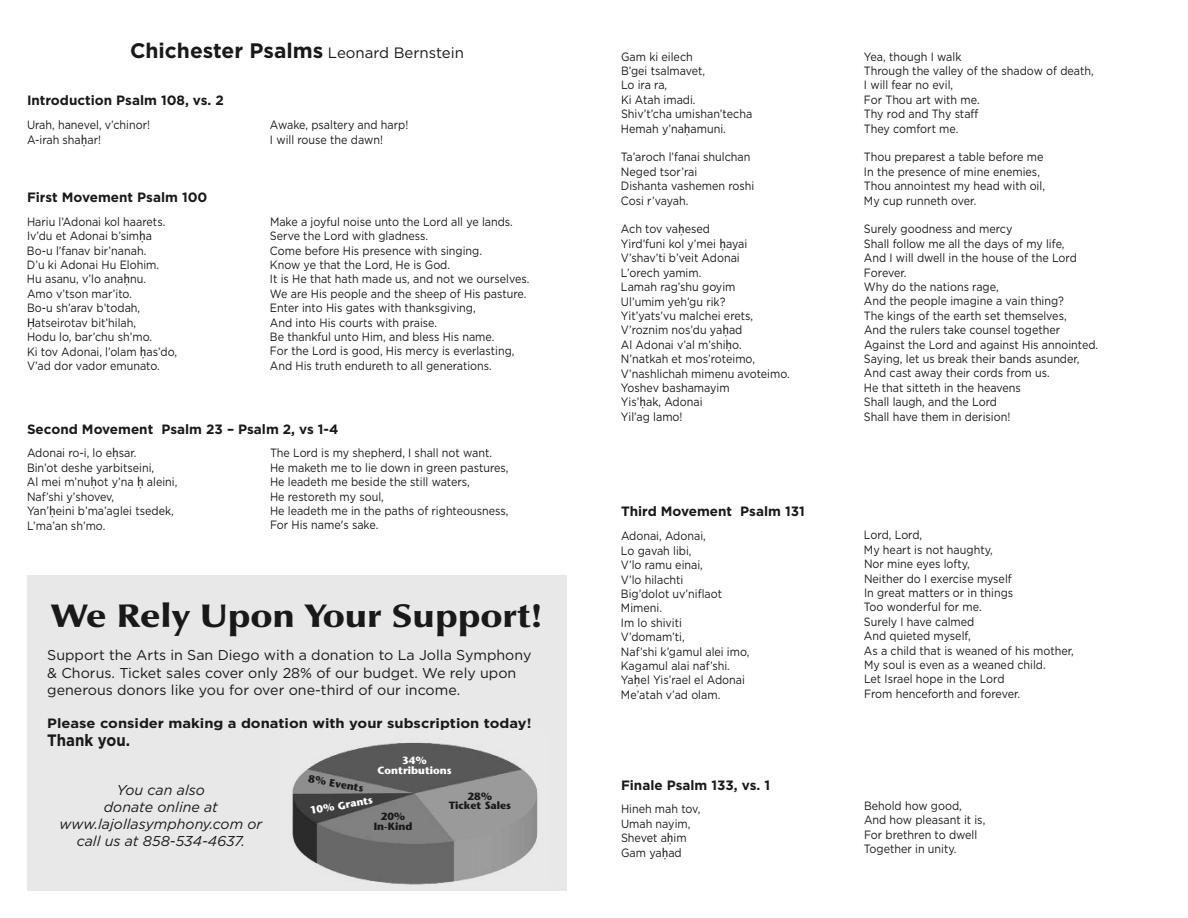
<style>
.page{position:relative;width:1188px;height:918px;background:#fff}
.page>*{position:absolute;margin:0;border:0;box-sizing:border-box;transform-origin:0 0}
.t1{font:900 33px "Zapf Humanist 601 BT";color:#191919;scale:1.15 1}
.t2{font:700 21px "Gotham";color:#191919}
.t3{font:700 16.5px "Gotham";color:#191919;scale:.91 1}
.t4{font:14.25px/17.1px "Gotham";color:#191919}
.t5{font:italic 14.25px/17.1px "Gotham";color:#191919;text-align:center}
.t6{font:700 13.5px "Gotham";color:#191919}
.t7{font:700 13.5px "Gotham";color:#191919;scale:1.09 1}
.t8{font:12px/14.4px "Gotham";color:#191919;scale:.9 1}
.t9{font:700 10.5px/9.8px "Stone Sans";color:#191919;text-align:center}
.t10{font:700 10.5px/9.8px "Stone Sans";color:#fff;text-align:center}
.s1{font-weight:400;font-size:15px}
.s2{font-family:"Lucida Grande"}
</style>
<div class="page">
<div style="left:27px;top:576px;width:540px;height:315px;background:#e8e8e8"></div>
<img style="left:292px;top:742px;width:246px;height:143px">
<h2 class="t2" style="left:130px;top:43px;width:335px">Chichester Psalms <span class="s1">Leonard Bernstein</span></h2>
<p class="t6" style="left:27px;top:96px;width:198px">Introduction Psalm 108, vs. 2</p>
<p class="t8" style="left:27px;top:119px;width:138px">Urah, hanevel, v’chinor!<br>A-irah sha<span class="s2">ḥ</span>ar!</p>
<p class="t8" style="left:270px;top:119px;width:155px">Awake, psaltery and harp!<br>I will rouse the dawn!</p>
<p class="t6" style="left:27px;top:192px;width:182px">First Movement Psalm 100</p>
<p class="t8" style="left:27px;top:215px;width:168px">Hariu l’Adonai kol haarets.<br>Iv’du et Adonai b’sim<span class="s2">ḥ</span>a<br>Bo-u l’fanav bir’nanah.<br>D’u ki Adonai Hu Elohim.<br>Hu asanu, v’lo ana<span class="s2">ḥ</span>nu.<br>Amo v’tson mar’ito.<br>Bo-u sh’arav b’todah,<br><span class="s2">Ḥ</span>atseirotav bit’hilah,<br>Hodu lo, bar’chu sh’mo.<br>Ki tov Adonai, l’olam <span class="s2">ḥ</span>as’do,<br>V’ad dor vador emunato.</p>
<p class="t8" style="left:270px;top:215px;width:290px">Make a joyful noise unto the Lord all ye lands.<br>Serve the Lord with gladness.<br>Come before His presence with singing.<br>Know ye that the Lord, He is God.<br>It is He that hath made us, and not we ourselves.<br>We are His people and the sheep of His pasture.<br>Enter into His gates with thanksgiving,<br>And into His courts with praise.<br>Be thankful unto Him, and bless His name.<br>For the Lord is good, His mercy is everlasting, And His truth endureth to all generations.</p>
<p class="t6" style="left:27px;top:424px;width:313px">Second Movement Psalm 23 – Psalm 2, vs 1-4</p>
<p class="t8" style="left:27px;top:447px;width:169px">Adonai ro-i, lo e<span class="s2">ḥ</span>sar.<br>Bin’ot deshe yarbitseini,<br>Al mei m’nu<span class="s2">ḥ</span>ot y’na <span class="s2">ḥ</span> aleini,<br>Naf’shi y’shovev,<br>Yan’<span class="s2">ḥ</span>eini b’ma’aglei tsedek,<br>L’ma’an sh’mo.</p>
<p class="t8" style="left:270px;top:447px;width:267px">The Lord is my shepherd, I shall not want.<br>He maketh me to lie down in green pastures, He leadeth me beside the still waters,<br>He restoreth my soul,<br>He leadeth me in the paths of righteousness, For His name's sake.</p>
<h1 class="t1" style="left:51px;top:602px;width:429px">We Rely Upon Your Support!</h1>
<p class="t4" style="left:47px;top:648px;width:486px">Support the Arts in San Diego with a donation to La Jolla Symphony &amp; Chorus. Ticket sales cover only 28% of our budget. We rely upon generous donors like you for over one-third of our income.</p>
<p class="t7" style="left:47px;top:718px;width:446px">Please consider making a donation with your subscription today!</p>
<h3 class="t3" style="left:47px;top:735px;width:92px">thank you.</h3>
<p class="t5" style="left:60px;top:783px;width:204px">You can also<br>donate online at www.lajollasymphony.com or call us at 858-534-4637.</p>
<p class="t10" style="left:378px;top:756px;width:76px">34%<br>Contributions</p>
<p class="t9" style="left:309px;top:775px;width:57px;rotate:10deg">8% Events</p>
<p class="t9" style="left:449px;top:792px;width:64px">28%<br>Ticket Sales</p>
<p class="t10" style="left:310px;top:807px;width:65px;rotate:-10deg">10% Grants</p>
<p class="t9" style="left:374px;top:813px;width:40px">20%<br>In-Kind</p>
<p class="t8" style="left:621px;top:50px;width:147px">Gam ki eilech<br>B’gei tsalmavet,<br>Lo ira ra,<br>Ki Atah imadi.<br>Shiv’t’cha umishan’techa<br>Hemah y’na<span class="s2">ḥ</span>amuni.</p>
<p class="t8" style="left:621px;top:151px;width:150px">Ta’aroch l’fanai shulchan<br>Neged tsor’rai<br>Dishanta vashemen roshi<br>Cosi r’vayah.</p>
<p class="t8" style="left:621px;top:223px;width:189px">Ach tov va<span class="s2">ḥ</span>esed<br>Yird’funi kol y’mei <span class="s2">ḥ</span>ayai<br>V’shav’ti b’veit Adonai<br>L’orech yamim.<br>Lamah rag’shu goyim<br>Ul’umim yeh’gu rik?<br>Yit’yats’vu malchei erets,<br>V’roznim nos’du ya<span class="s2">ḥ</span>ad<br>Al Adonai v’al m’shi<span class="s2">ḥ</span>o.<br>N’natkah et mos’roteimo,<br>V’nashlichah mimenu avoteimo.<br>Yoshev bashamayim<br>Yis’<span class="s2">ḥ</span>ak, Adonai<br>Yil’ag lamo!</p>
<p class="t6" style="left:621px;top:506px;width:185px">third Movement Psalm 131</p>
<p class="t8" style="left:621px;top:530px;width:144px">Adonai, Adonai,<br>Lo gavah libi,<br>V’lo ramu einai,<br>V’lo hilachti<br>Big’dolot uv’niflaot<br>Mimeni.<br>Im lo shiviti<br>V’domam’ti,<br>Naf’shi k’gamul alei imo,<br>Kagamul alai naf’shi.<br>Ya<span class="s2">ḥ</span>el Yis’rael el Adonai<br>Me’atah v’ad olam.</p>
<p class="t8" style="left:864px;top:50px;width:257px">Yea, though I walk<br>Through the valley of the shadow of death,<br>I will fear no evil,<br>For Thou art with me.<br>Thy rod and Thy staff<br>They comfort me.</p>
<p class="t8" style="left:864px;top:151px;width:203px">Thou preparest a table before me<br>In the presence of mine enemies,<br>Thou annointest my head with oil,<br>My cup runneth over.</p>
<p class="t8" style="left:864px;top:223px;width:262px">Surely goodness and mercy<br>Shall follow me all the days of my life,<br>And I will dwell in the house of the Lord<br>Forever.<br>Why do the nations rage,<br>And the people imagine a vain thing?<br>The kings of the earth set themselves,<br>And the rulers take counsel together<br>Against the Lord and against His annointed.<br>Saying, let us break their bands asunder,<br>And cast away their cords from us.<br>He that sitteth in the heavens<br>Shall laugh, and the Lord<br>Shall have them in derision!</p>
<p class="t8" style="left:864px;top:529px;width:235px">Lord, Lord,<br>My heart is not haughty,<br>Nor mine eyes lofty,<br>Neither do I exercise myself<br>In great matters or in things<br>Too wonderful for me.<br>Surely I have calmed<br>And quieted myself,<br>As a child that is weaned of his mother,<br>My soul is even as a weaned child.<br>Let Israel hope in the Lord<br>From henceforth and forever.</p>
<p class="t6" style="left:621px;top:781px;width:151px">Finale Psalm 133, vs. 1</p>
<p class="t8" style="left:621px;top:803px;width:90px">Hineh mah tov,<br>Umah nayim,<br>Shevet a<span class="s2">ḥ</span>im<br>Gam ya<span class="s2">ḥ</span>ad</p>
<p class="t8" style="left:864px;top:799px;width:136px">Behold how good,<br>And how pleasant it is,<br>For brethren to dwell<br>Together in unity.</p>
</div>
